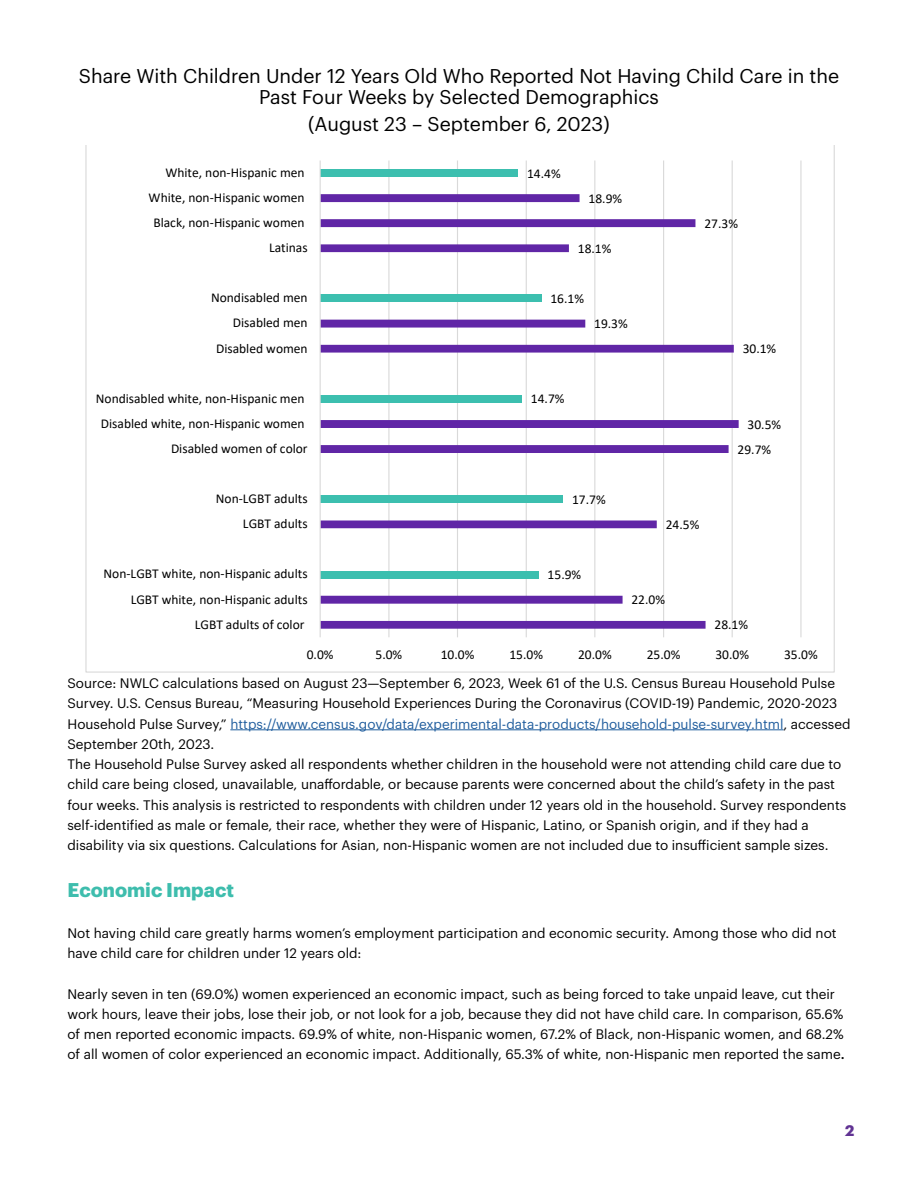
<style>
.page{position:relative;width:918px;height:1188px;background:#fff}
.page>*{position:absolute;margin:0;border:0;box-sizing:border-box;transform-origin:0 0}
.t1{font:21px/25.7px "Calibri";color:#000;text-align:center}
.t2{font:19.5px/20.2px "Graphik";color:#000;text-align:center}
.t3{font:700 19.5px "Graphik";color:#3ebdad}
.t4{font:700 15px "Graphik";color:#613393}
.t5{font:13.5px/20.2px "Graphik";color:#000}
.t6{font:13.5px "Calibri";color:#000}
.s1{color:#215e9e}
.s2{font-weight:500}
</style>
<div class="page">
<svg style="left:85px;top:146px;width:750px;height:527px"></svg>
<hr style="left:230px;top:729px;width:554px;height:1px;background:#215e9e">
<h2 class="t2" style="left:79px;top:64px;width:762px">Share With Children Under 12 Years Old Who Reported Not Having Child Care in the<br>Past Four Weeks by Selected Demographics</h2>
<h2 class="t2" style="left:308px;top:112px;width:303px">(August 23 – September 6, 2023)</h2>
<h1 class="t1" style="left:177px;top:64px;width:569px">Share With Children Under 12 Years Old Who Reported Not Having<br>Child Care in the Past Four Weeks by Selected Demographics (August 23 – September 6, 2023)</h1>
<p class="t6" style="left:165px;top:163px;width:141px">White, non-Hispanic men</p>
<p class="t6" style="left:527px;top:164px;width:35px">14.4%</p>
<p class="t6" style="left:149px;top:188px;width:157px">White, non-Hispanic women</p>
<p class="t6" style="left:589px;top:189px;width:35px">18.9%</p>
<p class="t6" style="left:153px;top:213px;width:153px">Black, non-Hispanic women</p>
<p class="t6" style="left:704px;top:214px;width:35px">27.3%</p>
<p class="t6" style="left:269px;top:238px;width:40px">Latinas</p>
<p class="t6" style="left:578px;top:239px;width:35px">18.1%</p>
<p class="t6" style="left:211px;top:288px;width:98px">Nondisabled men</p>
<p class="t6" style="left:550px;top:289px;width:35px">16.1%</p>
<p class="t6" style="left:233px;top:314px;width:76px">Disabled men</p>
<p class="t6" style="left:594px;top:314px;width:35px">19.3%</p>
<p class="t6" style="left:216px;top:339px;width:93px">Disabled women</p>
<p class="t6" style="left:743px;top:339px;width:35px">30.1%</p>
<p class="t6" style="left:96px;top:389px;width:210px">Nondisabled white, non-Hispanic men</p>
<p class="t6" style="left:531px;top:390px;width:35px">14.7%</p>
<p class="t6" style="left:101px;top:414px;width:205px">Disabled white, non-Hispanic women</p>
<p class="t6" style="left:748px;top:415px;width:35px">30.5%</p>
<p class="t6" style="left:171px;top:439px;width:138px">Disabled women of color</p>
<p class="t6" style="left:738px;top:440px;width:35px">29.7%</p>
<p class="t6" style="left:216px;top:489px;width:93px">Non-LGBT adults</p>
<p class="t6" style="left:572px;top:490px;width:35px">17.7%</p>
<p class="t6" style="left:243px;top:514px;width:66px">LGBT adults</p>
<p class="t6" style="left:666px;top:515px;width:35px">24.5%</p>
<p class="t6" style="left:104px;top:565px;width:206px">Non-LGBT white, non-Hispanic adults</p>
<p class="t6" style="left:548px;top:565px;width:35px">15.9%</p>
<p class="t6" style="left:131px;top:590px;width:179px">LGBT white, non-Hispanic adults</p>
<p class="t6" style="left:631px;top:590px;width:35px">22.0%</p>
<p class="t6" style="left:195px;top:615px;width:111px">LGBT adults of color</p>
<p class="t6" style="left:715px;top:615px;width:35px">28.1%</p>
<p class="t6" style="left:307px;top:645px;width:28px">0.0%</p>
<p class="t6" style="left:375px;top:645px;width:28px">5.0%</p>
<p class="t6" style="left:441px;top:645px;width:35px">10.0%</p>
<p class="t6" style="left:509px;top:645px;width:35px">15.0%</p>
<p class="t6" style="left:578px;top:645px;width:35px">20.0%</p>
<p class="t6" style="left:647px;top:645px;width:35px">25.0%</p>
<p class="t6" style="left:715px;top:645px;width:35px">30.0%</p>
<p class="t6" style="left:784px;top:645px;width:35px">35.0%</p>
<p class="t5" style="left:68px;top:672px;width:784px">Source: NWLC calculations based on August 23—September 6, 2023, Week 61 of the U.S. Census Bureau Household Pulse Survey. U.S. Census Bureau, “Measuring Household Experiences During the Coronavirus (COVID-19) Pandemic, 2020-2023<br>Household Pulse Survey,” <span class="s1">https://www.census.gov/data/experimental-data-products/household-pulse-survey.html</span>, accessed September 20th, 2023.<br>The Household Pulse Survey asked all respondents whether children in the household were not attending child care due to child care being closed, unavailable, unaffordable, or because parents were concerned about the child’s safety in the past four weeks. This analysis is restricted to respondents with children under 12 years old in the household. Survey respondents self-identified as male or female, their race, whether they were of Hispanic, Latino, or Spanish origin, and if they had a disability via six questions. Calculations for Asian, non-Hispanic women are not included due to insufficient sample sizes.</p>
<h2 class="t3" style="left:68px;top:875px;width:168px">Economic Impact</h2>
<p class="t5" style="left:68px;top:922px;width:771px">Not having child care greatly harms women’s employment participation and economic security. Among those who did not have child care for children under 12 years old:</p>
<p class="t5" style="left:68px;top:982px;width:779px">Nearly seven in ten (69.0%) women experienced an economic impact, such as being forced to take unpaid leave, cut their work hours, leave their jobs, lose their job, or not look for a job, because they did not have child care. In comparison, 65.6% of men reported economic impacts. 69.9% of white, non-Hispanic women, 67.2% of Black, non-Hispanic women, and 68.2% of all women of color experienced an economic impact. Additionally, 65.3% of white, non-Hispanic men reported the same<span class="s2">.</span></p>
<p class="t4" style="left:845px;top:1119px;width:11px">2</p>
</div>
